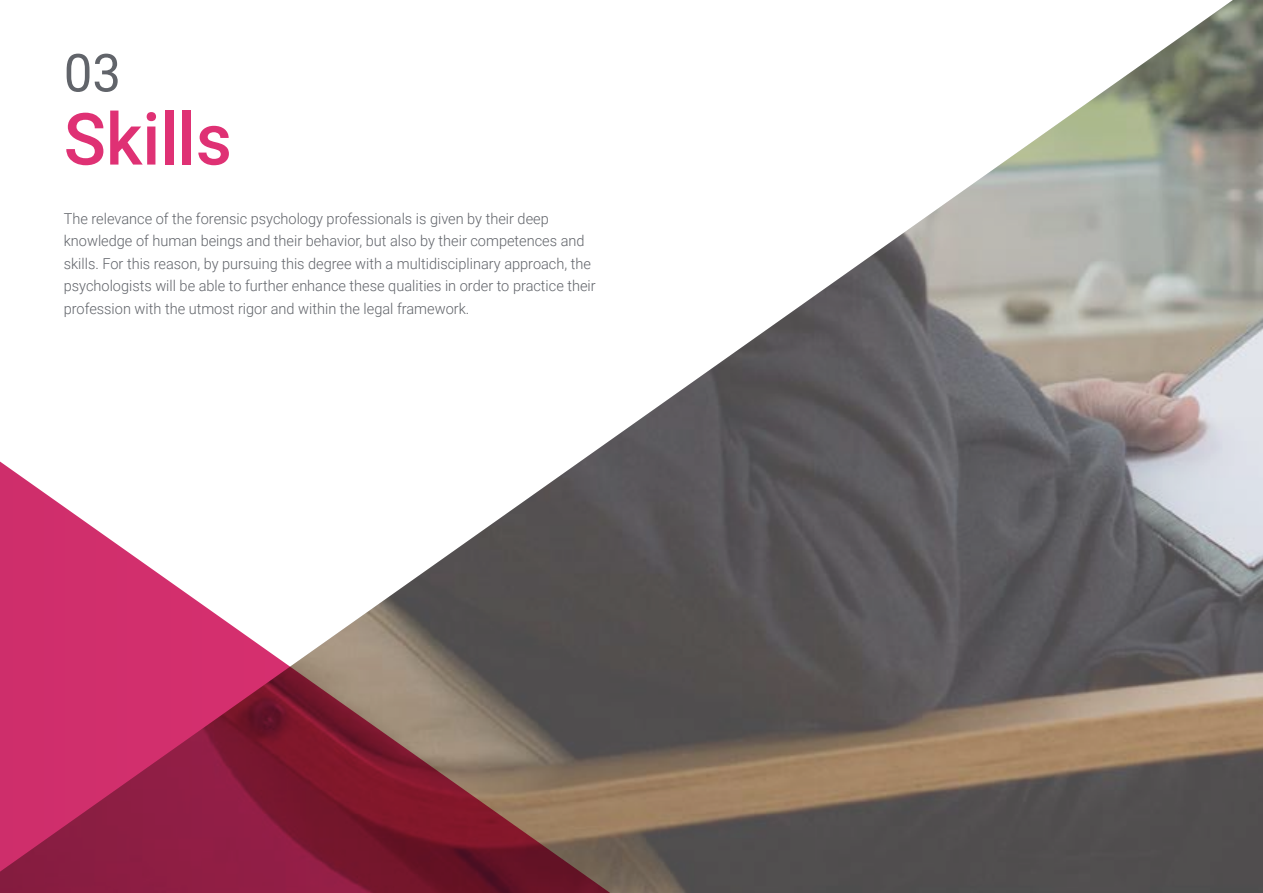
<style>
.page{position:relative;width:1263px;height:893px;background:#fff}
.page>*{position:absolute;margin:0;border:0;box-sizing:border-box;transform-origin:0 0}
.t1{font:500 72px "Roboto";color:#df3174}
.t2{font:52.5px "Roboto";color:#61646a}
.t3{font:300 15px/22.5px "Roboto";color:#61646a}
</style>
<div class="page">
<img style="left:602px;top:0;width:661px;height:893px">
<svg style="left:0;top:446px;width:640px;height:447px"></svg>
<h2 class="t2" style="left:64px;top:36px;width:59px">03</h2>
<h1 class="t1" style="left:64px;top:89px;width:170px">Skills</h1>
<p class="t3" style="left:64px;top:207px;width:533px">The relevance of the forensic psychology professionals is given by their deep knowledge of human beings and their behavior, but also by their competences and skills. For this reason, by pursuing this degree with a multidisciplinary approach, the psychologists will be able to further enhance these qualities in order to practice their profession with the utmost rigor and within the legal framework.</p>
</div>
